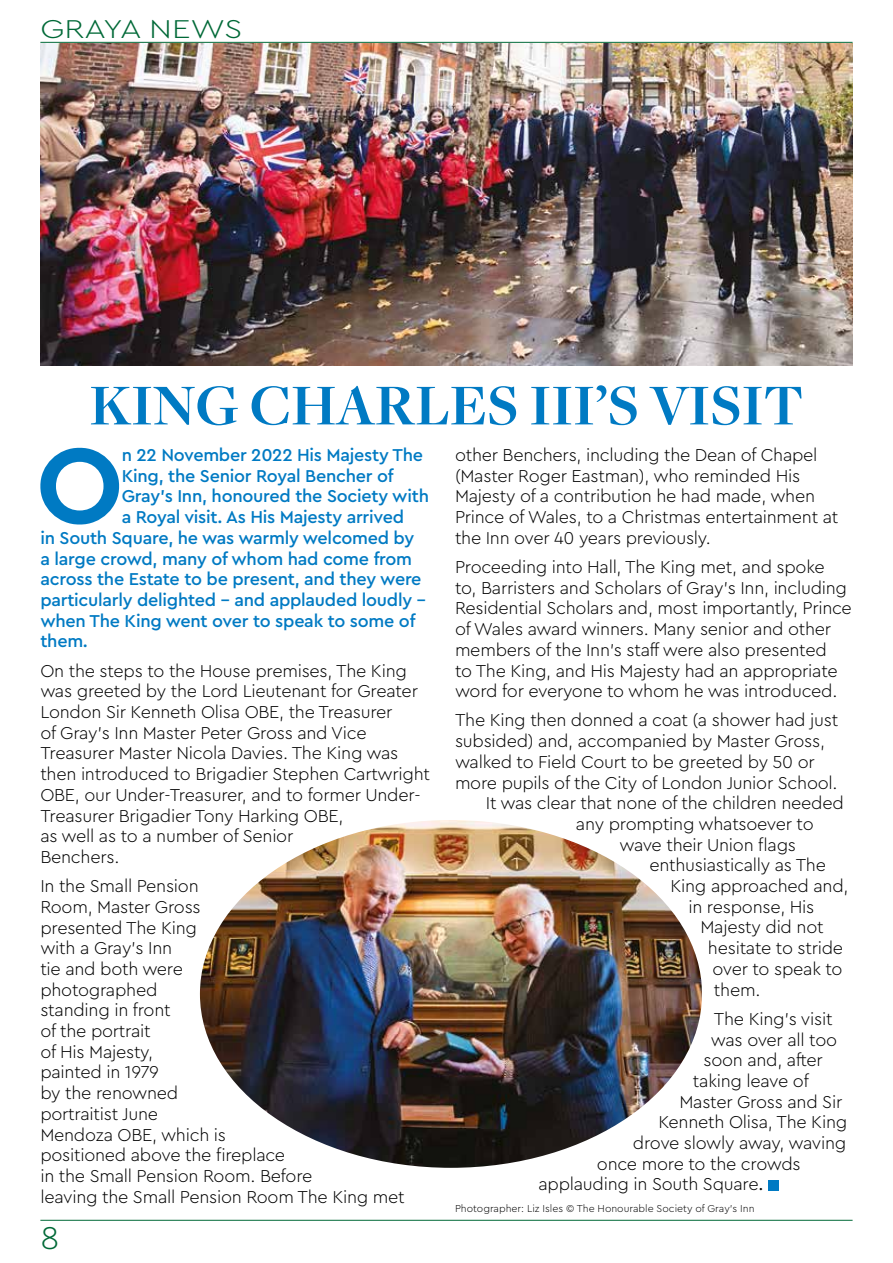
<style>
.page{position:relative;width:893px;height:1263px;background:#fff}
.page>*{position:absolute;margin:0;border:0;box-sizing:border-box;transform-origin:0 0}
.t1{font:700 112.05px "Cera Pro";color:#007ac3}
.t2{font:700 60px "Freight Disp Pro";color:#007ac3}
.t3{font:300 33px "Cera Pro";color:#006937}
.t4{font:300 27px "Cera Pro";color:#006937;scale:1.2 1}
.t5{font:300 18px/20.7px "Cera Pro";letter-spacing:-.015em;color:#000}
.t6{font:500 18px "Cera Pro";letter-spacing:-.015em;color:#007ac3}
.t7{font:300 10.5px "Cera Pro";color:#000}
.s1{font-weight:400}
</style>
<div class="page">
<hr style="left:40px;top:42px;width:813px;height:1px;background:#006937">
<hr style="left:40px;top:1220px;width:813px;height:1px;background:#006937">
<div style="left:768px;top:1180px;width:10px;height:10px;background:#007ac3"></div>
<img style="left:40px;top:43px;width:813px;height:323px">
<img style="left:200px;top:820px;width:502px;height:348px">
<h3 class="t4" style="left:40px;top:11px;width:170px">GRAYA NEWS</h3>
<h2 class="t2" style="left:90px;top:366px;width:715px">KING CHARLES III’S VISIT</h2>
<h1 class="t1" style="left:36px;top:411px;width:89px">O</h1>
<p class="t6" style="left:122px;top:443px;width:303px">n 22 November 2022 His Majesty The</p>
<p class="t5" style="left:455px;top:444px;width:385px">other Benchers, including the Dean of Chapel (Master Roger Eastman), who reminded His Majesty of a contribution he had made, when Prince of Wales, to a Christmas entertainment at the Inn over 40 years previously.</p>
<p class="t5" style="left:455px;top:556px;width:398px">Proceeding into Hall, The King met, and spoke<br>to, Barristers and Scholars of Gray’s Inn, including Residential Scholars and, most importantly, Prince of Wales award winners. Many senior and other members of the Inn’s staff were also presented<br>to The King, and His Majesty had an appropriate word for everyone to whom he was introduced.</p>
<p class="t5" style="left:455px;top:709px;width:385px">The King then donned a coat (a shower had just</p>
<p class="t5" style="left:455px;top:730px;width:372px">subsided) and, accompanied by Master Gross,</p>
<p class="t5" style="left:455px;top:751px;width:361px">walked to Field Court to be greeted by 50 or</p>
<p class="t5" style="left:455px;top:771px;width:384px">more pupils of the City of London Junior School.</p>
<p class="t5" style="left:486px;top:792px;width:359px">It was clear that none of the children needed</p>
<p class="t5" style="left:576px;top:813px;width:239px">any prompting whatsoever to</p>
<p class="t5" style="left:619px;top:833px;width:178px">wave their Union flags</p>
<p class="t5" style="left:649px;top:854px;width:178px">enthusiastically as The</p>
<p class="t5" style="left:670px;top:875px;width:180px">King approached and,</p>
<p class="t5" style="left:688px;top:896px;width:127px">in response, His</p>
<p class="t5" style="left:700px;top:916px;width:125px">Majesty did not</p>
<p class="t5" style="left:708px;top:937px;width:137px">hesitate to stride</p>
<p class="t5" style="left:712px;top:958px;width:132px">over to speak to</p>
<p class="t5" style="left:714px;top:978px;width:48px">them.</p>
<p class="t5" style="left:714px;top:1008px;width:120px">The King’s visit</p>
<p class="t5" style="left:711px;top:1028px;width:128px">was over all too</p>
<p class="t5" style="left:703px;top:1049px;width:121px">soon and, after</p>
<p class="t5" style="left:693px;top:1070px;width:117px">taking leave of</p>
<p class="t5" style="left:679px;top:1090px;width:164px">Master Gross and Sir</p>
<p class="t5" style="left:658px;top:1111px;width:190px">Kenneth Olisa, The King</p>
<p class="t5" style="left:633px;top:1132px;width:215px">drove slowly away, waving</p>
<p class="t5" style="left:597px;top:1152px;width:205px">once more to the crowds</p>
<p class="t5" style="left:538px;top:1173px;width:227px">applauding in South Square<span class="s1">.</span></p>
<p class="t7" style="left:455px;top:1201px;width:301px">Photographer: Liz Isles © The Honourable Society of Gray's Inn</p>
<p class="t6" style="left:122px;top:464px;width:273px">King, the Senior Royal Bencher of</p>
<p class="t6" style="left:122px;top:484px;width:309px">Gray’s Inn, honoured the Society with</p>
<p class="t6" style="left:122px;top:505px;width:284px">a Royal visit. As His Majesty arrived</p>
<p class="t6" style="left:40px;top:526px;width:376px">in South Square, he was warmly welcomed by</p>
<p class="t6" style="left:40px;top:547px;width:373px">a large crowd, many of whom had come from</p>
<p class="t6" style="left:40px;top:567px;width:383px">across the Estate to be present, and they were</p>
<p class="t6" style="left:40px;top:588px;width:387px">particularly delighted – and applauded loudly –</p>
<p class="t6" style="left:40px;top:609px;width:377px">when The King went over to speak to some of</p>
<p class="t6" style="left:40px;top:629px;width:49px">them.</p>
<p class="t5" style="left:40px;top:659px;width:391px">On the steps to the House premises, The King was greeted by the Lord Lieutenant for Greater London Sir Kenneth Olisa OBE, the Treasurer<br>of Gray’s Inn Master Peter Gross and Vice Treasurer Master Nicola Davies. The King was then introduced to Brigadier Stephen Cartwright OBE, our Under-Treasurer, and to former Under-Treasurer Brigadier Tony Harking OBE,<br>as well as to a number of Senior<br>Benchers.</p>
<p class="t5" style="left:40px;top:875px;width:366px">In the Small Pension<br>Room, Master Gross<br>presented The King<br>with a Gray’s Inn<br>tie and both were<br>photographed<br>standing in front<br>of the portrait<br>of His Majesty,<br>painted in 1979<br>by the renowned<br>portraitist June<br>Mendoza OBE, which is<br>positioned above the fireplace<br>in the Small Pension Room. Before<br>leaving the Small Pension Room The King met</p>
<h3 class="t3" style="left:40px;top:1216px;width:20px">8</h3>
</div>
